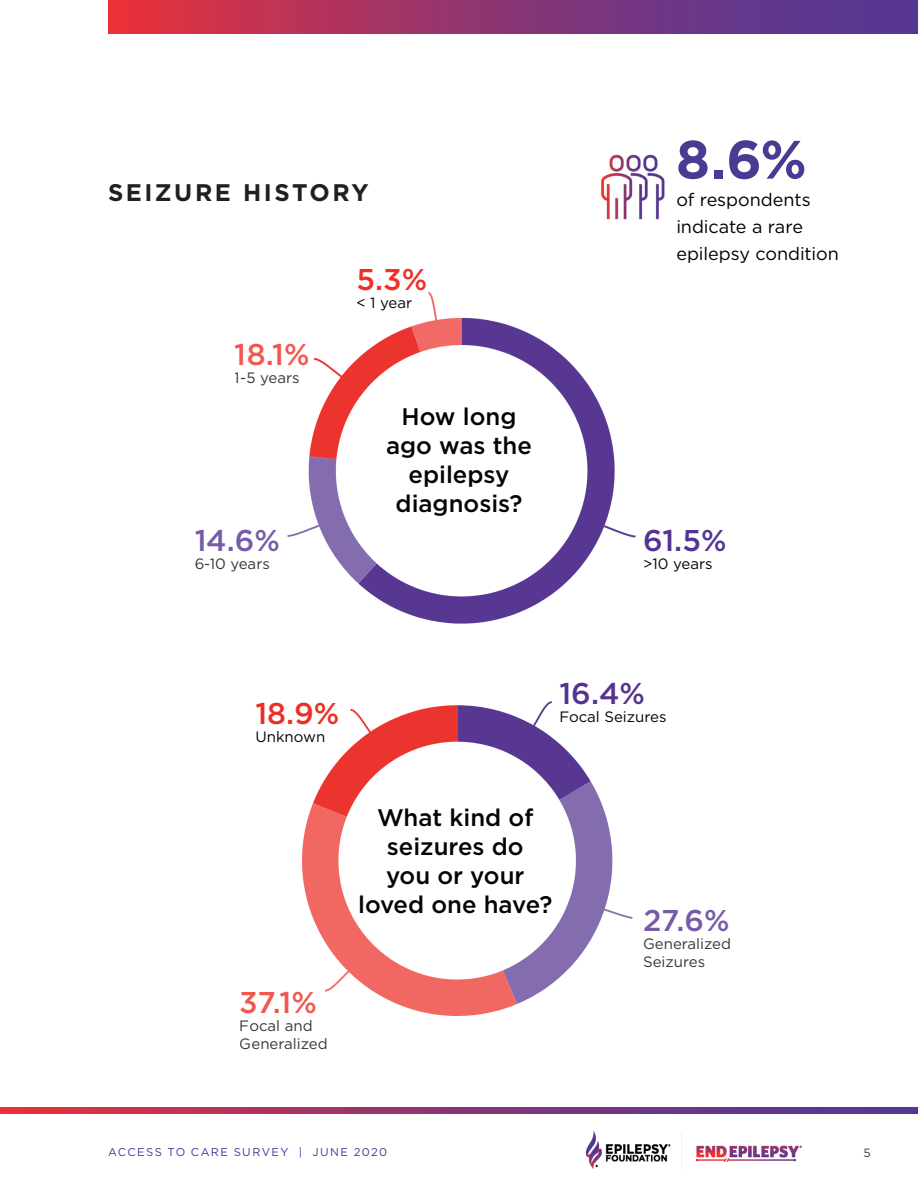
<style>
.page{position:relative;width:918px;height:1188px;background:#fff}
.page>*{position:absolute;margin:0;border:0;box-sizing:border-box;transform-origin:0 0}
.t1{font:700 54px "Gotham";color:#4b3a92}
.t2{font:500 30px "Gotham";letter-spacing:-.005em;color:#553394}
.t3{font:500 30px "Gotham";color:#ee2e22}
.t4{font:500 30px "Gotham";color:#ef3024}
.t5{font:500 24px/28.8px "Gotham";color:#040503;text-align:center}
.t6{font:700 24px "Gotham";letter-spacing:.1em;color:#231f20}
.t7{font:18px/27px "Gotham";letter-spacing:-.005em;color:#000}
.t8{font:15px/18px "Gotham";color:#040503}
.t9{font:12px "Gotham";color:#3e3e3f}
.t10{font:11.25px "Gotham";letter-spacing:.125em;color:#552b9d}
</style>
<div class="page">
<img style="left:586px;top:1132px;width:216px;height:38px">
<svg style="left:0;top:1107px;width:918px;height:7px;background:#90346f"></svg>
<svg style="left:108px;top:0;width:810px;height:34px;background:#91346f"></svg>
<img style="left:287px;top:291px;width:349px;height:333px">
<img style="left:302px;top:701px;width:331px;height:315px">
<img style="left:601px;top:154px;width:64px;height:66px">
<p class="t6" style="left:108px;top:177px;width:262px">SEIZURE HISTORY</p>
<h2 class="t3" style="left:235px;top:335px;width:76px">18.1%</h2>
<p class="t8" style="left:235px;top:369px;width:66px">1-5 years</p>
<h2 class="t2" style="left:194px;top:521px;width:87px">14.6%</h2>
<p class="t8" style="left:194px;top:554px;width:77px">6-10 years</p>
<p class="t4" style="left:356px;top:259px;width:72px">5.3%</p>
<p class="t8" style="left:356px;top:293px;width:57px">&lt; 1 year</p>
<p class="t5" style="left:386px;top:402px;width:147px">How long ago was the epilepsy diagnosis?</p>
<p class="t1" style="left:676px;top:124px;width:132px">8.6%</p>
<p class="t7" style="left:676px;top:185px;width:164px">of respondents indicate a rare epilepsy condition</p>
<p class="t2" style="left:643px;top:521px;width:85px">61.5%</p>
<p class="t8" style="left:643px;top:554px;width:71px">&gt;10 years</p>
<p class="t3" style="left:255px;top:694px;width:85px">18.9%</p>
<p class="t8" style="left:255px;top:727px;width:71px">Unknown</p>
<p class="t2" style="left:559px;top:674px;width:87px">16.4%</p>
<p class="t8" style="left:559px;top:708px;width:109px">Focal Seizures</p>
<h2 class="t3" style="left:240px;top:983px;width:79px">37.1%</h2>
<p class="t8" style="left:240px;top:1016px;width:89px">Focal and<br>Generalized</p>
<p class="t5" style="left:377px;top:803px;width:158px">What kind of seizures do</p>
<p class="t5" style="left:386px;top:861px;width:140px">you or your</p>
<p class="t5" style="left:358px;top:890px;width:196px">loved one have?</p>
<h2 class="t2" style="left:643px;top:901px;width:88px">27.6%</h2>
<p class="t8" style="left:643px;top:935px;width:89px">Generalized<br>Seizures</p>
<p class="t10" style="left:108px;top:1145px;width:281px">ACCESS TO CARE SURVEY | JUNE 2020</p>
<p class="t9" style="left:863px;top:1145px;width:9px">5</p>
</div>
